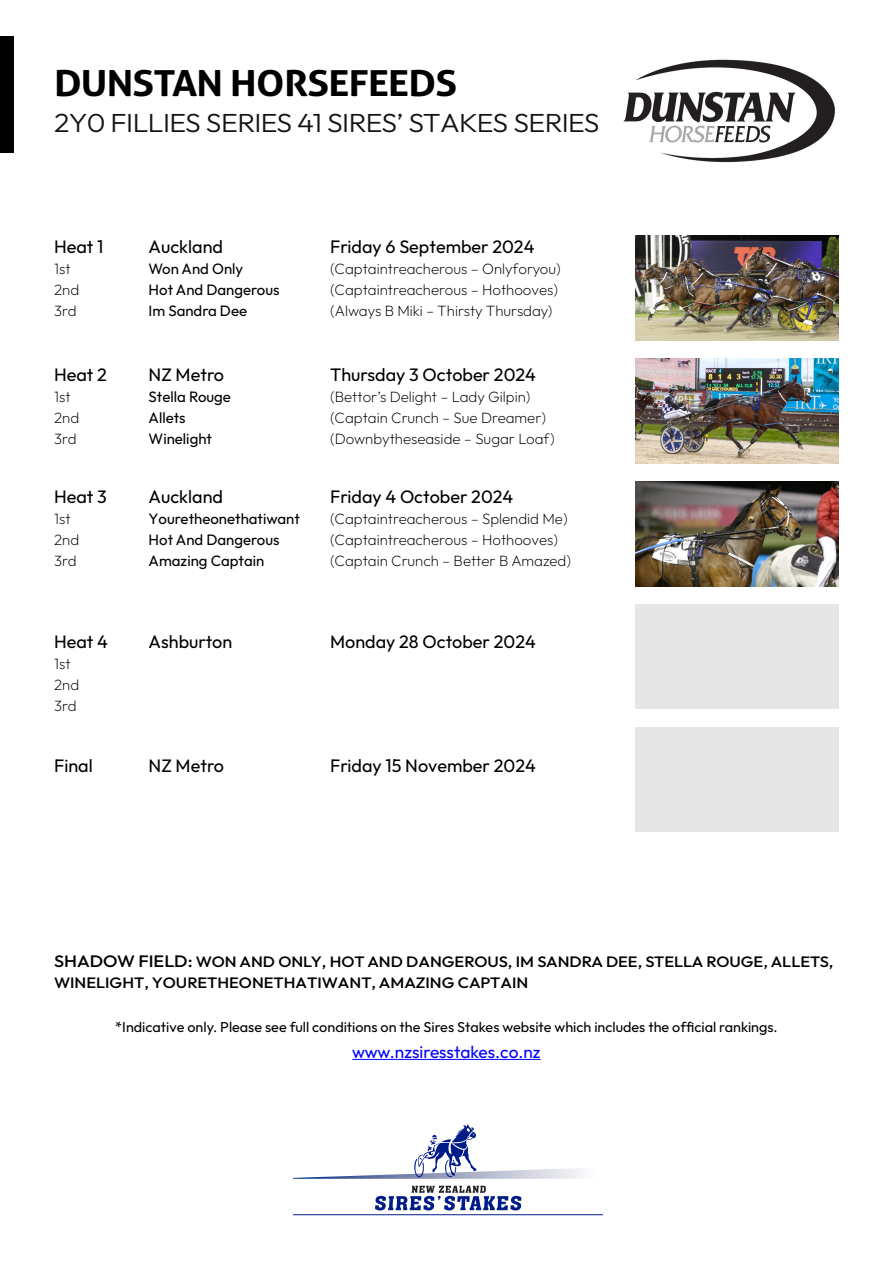
<style>
.page{position:relative;width:893px;height:1263px;background:#fff}
.page>*{position:absolute;margin:0;border:0;box-sizing:border-box;transform-origin:0 0}
.t1{font:700 36px "Aller";letter-spacing:-.02em;color:#000;scale:1.1 1}
.t2{font:100 26.25px "Outfit";letter-spacing:-.02em;color:#141414;scale:1.09 1}
.t3{font:100 18px "Outfit";color:#000}
.t4{font:100 17.1px "Outfit";color:#00f}
.t5{font:100 15px "Outfit";color:#000}
.t6{font:100 15px/21px "Outfit";color:#000;scale:1.1 1}
.t7{font:100 14.25px "Outfit";color:#000}
.s1{font-size:16.5px}
</style>
<div class="page">
<svg style="left:293px;top:1124px;width:288px;height:87px"></svg>
<hr style="left:293px;top:1214px;width:310px;height:1px;background:#001c88">
<img style="left:635px;top:235px;width:204px;height:105px">
<hr style="left:352px;top:1059px;width:189px;height:1px;background:#00f">
<img style="left:635px;top:358px;width:204px;height:105px">
<img style="left:635px;top:481px;width:204px;height:105px">
<div style="left:635px;top:604px;width:204px;height:105px;background:#e6e6e6"></div>
<div style="left:635px;top:728px;width:204px;height:104px;background:#e6e6e6"></div>
<img style="left:623px;top:59px;width:212px;height:104px">
<div style="left:0;top:36px;width:14px;height:116px;background:#000"></div>
<p class="t1" style="left:54px;top:60px;width:368px">DUNSTAN HORSEFEEDS</p>
<p class="t2" style="left:54px;top:107px;width:502px">2Y0 FILLIES SERIES 41 SIRES’ STAKES SERIES</p>
<p class="t3" style="left:54px;top:237px;width:51px">Heat 1</p>
<p class="t3" style="left:149px;top:237px;width:76px">Auckland</p>
<p class="t3" style="left:330px;top:237px;width:206px">Friday 6 September 2024</p>
<p class="t5" style="left:54px;top:260px;width:18px">1st</p>
<p class="t5" style="left:149px;top:260px;width:96px">Won And Only</p>
<p class="t5" style="left:330px;top:260px;width:232px">(Captaintreacherous – Onlyforyou)</p>
<p class="t5" style="left:54px;top:281px;width:27px">2nd</p>
<p class="t5" style="left:149px;top:281px;width:132px">Hot And Dangerous</p>
<p class="t5" style="left:330px;top:281px;width:230px">(Captaintreacherous – Hothooves)</p>
<p class="t5" style="left:54px;top:302px;width:24px">3rd</p>
<p class="t5" style="left:149px;top:302px;width:100px">Im Sandra Dee</p>
<p class="t5" style="left:330px;top:302px;width:224px">(Always B Miki – Thirsty Thursday)</p>
<p class="t3" style="left:54px;top:364px;width:54px">Heat 2</p>
<p class="t3" style="left:149px;top:364px;width:77px">NZ Metro</p>
<p class="t3" style="left:330px;top:364px;width:207px">Thursday 3 October 2024</p>
<p class="t5" style="left:54px;top:388px;width:18px">1st</p>
<p class="t5" style="left:149px;top:388px;width:84px">Stella Rouge</p>
<p class="t5" style="left:330px;top:388px;width:202px">(Bettor’s Delight – Lady Gilpin)</p>
<p class="t5" style="left:54px;top:409px;width:27px">2nd</p>
<p class="t5" style="left:149px;top:409px;width:38px">Allets</p>
<p class="t5" style="left:330px;top:409px;width:217px">(Captain Crunch – Sue Dreamer)</p>
<p class="t5" style="left:54px;top:430px;width:24px">3rd</p>
<p class="t5" style="left:149px;top:430px;width:65px">Winelight</p>
<p class="t5" style="left:330px;top:430px;width:226px">(Downbytheseaside – Sugar Loaf)</p>
<p class="t3" style="left:54px;top:486px;width:54px">Heat 3</p>
<p class="t3" style="left:149px;top:486px;width:76px">Auckland</p>
<p class="t3" style="left:330px;top:486px;width:185px">Friday 4 October 2024</p>
<p class="t5" style="left:54px;top:510px;width:18px">1st</p>
<p class="t5" style="left:149px;top:510px;width:153px">Youretheonethatiwant</p>
<p class="t5" style="left:330px;top:510px;width:239px">(Captaintreacherous – Splendid Me)</p>
<p class="t5" style="left:54px;top:531px;width:27px">2nd</p>
<p class="t5" style="left:149px;top:531px;width:132px">Hot And Dangerous</p>
<p class="t5" style="left:330px;top:531px;width:230px">(Captaintreacherous – Hothooves)</p>
<p class="t5" style="left:54px;top:552px;width:24px">3rd</p>
<p class="t5" style="left:149px;top:552px;width:117px">Amazing Captain</p>
<p class="t5" style="left:330px;top:552px;width:242px">(Captain Crunch – Better B Amazed)</p>
<p class="t3" style="left:54px;top:631px;width:55px">Heat 4</p>
<p class="t3" style="left:149px;top:631px;width:85px">Ashburton</p>
<p class="t3" style="left:330px;top:631px;width:207px">Monday 28 October 2024</p>
<p class="t5" style="left:54px;top:655px;width:18px">1st</p>
<p class="t5" style="left:54px;top:676px;width:27px">2nd</p>
<p class="t5" style="left:54px;top:697px;width:24px">3rd</p>
<p class="t3" style="left:54px;top:755px;width:40px">Final</p>
<p class="t3" style="left:149px;top:755px;width:77px">NZ Metro</p>
<p class="t3" style="left:330px;top:755px;width:207px">Friday 15 November 2024</p>
<p class="t6" style="left:54px;top:952px;width:710px"><span class="s1">SHADOW FIELD:</span> WON AND ONLY, HOT AND DANGEROUS, IM SANDRA DEE, STELLA ROUGE, ALLETS,<br>WINELIGHT, YOURETHEONETHATIWANT, AMAZING CAPTAIN</p>
<p class="t7" style="left:115px;top:1018px;width:664px">*Indicative only. Please see full conditions on the Sires Stakes website which includes the official rankings.</p>
<p class="t4" style="left:352px;top:1042px;width:190px">www.nzsiresstakes.co.nz</p>
</div>
